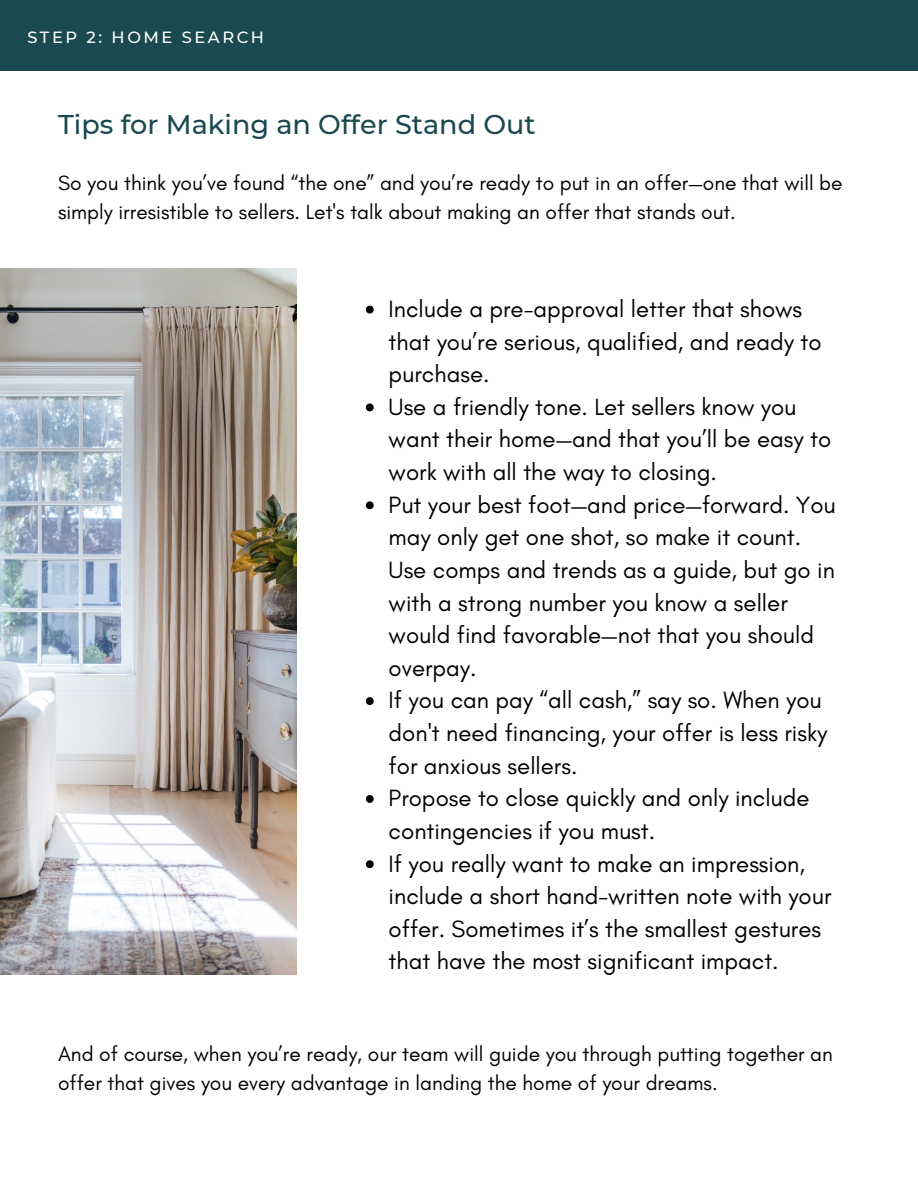
<style>
.page{position:relative;width:918px;height:1188px;background:#fff}
.page>*{position:absolute;margin:0;border:0;box-sizing:border-box;transform-origin:0 0}
.t1{font:500 27px "Montserrat";color:#1a4950}
.t2{font:24px/32.7px "Glacial Indifference";color:#000}
.t3{font:21px/29.2px "Glacial Indifference";color:#000}
.t4{font:500 16.2px "Montserrat";letter-spacing:.155em;color:#fff}
</style>
<div class="page">
<div style="left:0;top:0;width:918px;height:71px;background:#1a4950"></div>
<svg style="left:366px;top:306px;width:8px;height:8px"></svg>
<svg style="left:366px;top:404px;width:8px;height:7px"></svg>
<svg style="left:366px;top:501px;width:8px;height:8px"></svg>
<svg style="left:366px;top:697px;width:8px;height:8px"></svg>
<svg style="left:366px;top:795px;width:8px;height:8px"></svg>
<svg style="left:366px;top:860px;width:8px;height:8px"></svg>
<img style="left:0;top:268px;width:296px;height:707px">
<p class="t4" style="left:27px;top:27px;width:238px">STEP 2: HOME SEARCH</p>
<p class="t1" style="left:58px;top:108px;width:479px">Tips for Making an Offer Stand Out</p>
<p class="t3" style="left:58px;top:168px;width:786px">So you think you’ve found “the one” and you’re ready to put in an offer—one that will be simply irresistible to sellers. Let's talk about making an offer that stands out.</p>
<p class="t2" style="left:389px;top:292px;width:449px">Include a pre-approval letter that shows that you’re serious, qualified, and ready to purchase.<br>Use a friendly tone. Let sellers know you want their home—and that you’ll be easy to work with all the way to closing.<br>Put your best foot—and price—forward. You may only get one shot, so make it count.<br>Use comps and trends as a guide, but go in with a strong number you know a seller would find favorable—not that you should overpay.<br>If you can pay “all cash,” say so. When you don't need financing, your offer is less risky for anxious sellers.<br>Propose to close quickly and only include contingencies if you must.<br>If you really want to make an impression, include a short hand-written note with your offer. Sometimes it’s the smallest gestures that have the most significant impact.</p>
<p class="t3" style="left:58px;top:1039px;width:776px">And of course, when you’re ready, our team will guide you through putting together an offer that gives you every advantage in landing the home of your dreams.</p>
</div>
